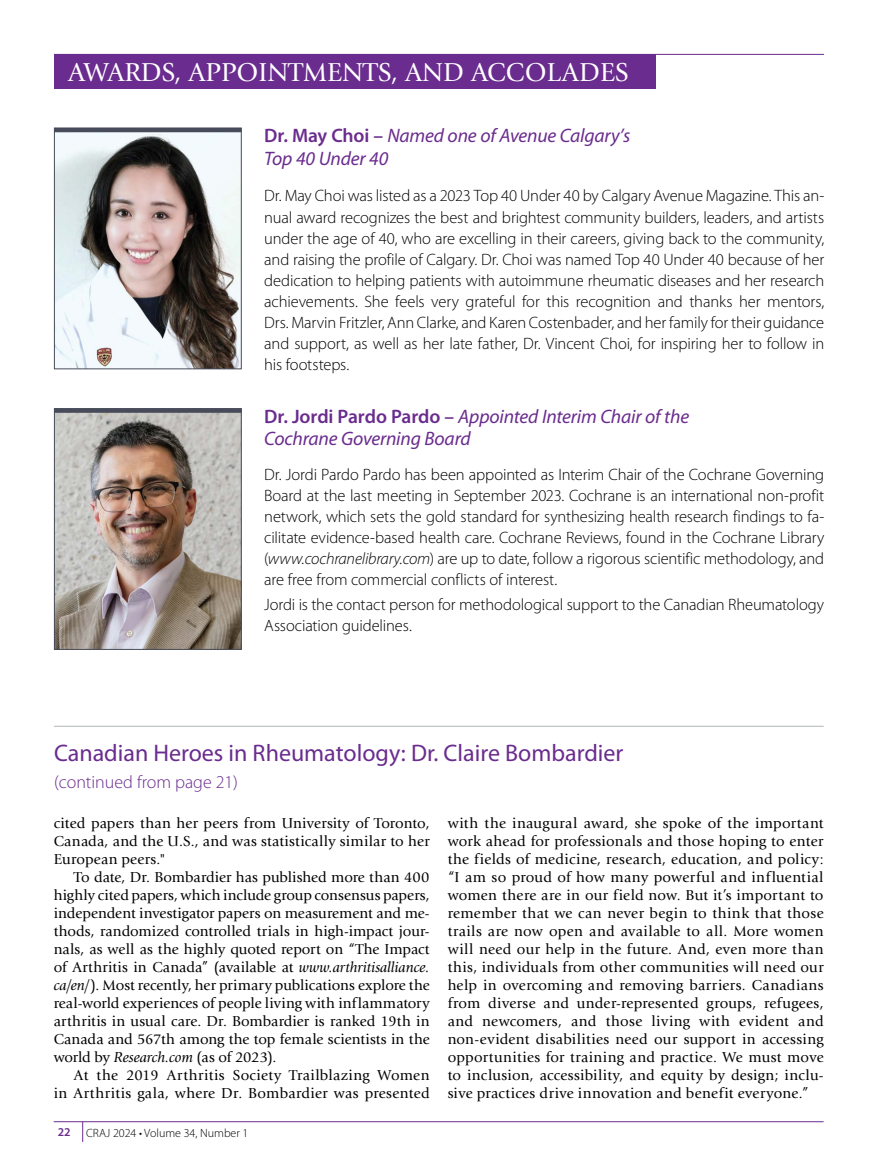
<style>
.page{position:relative;width:878px;height:1175px;background:#fff}
.page>*{position:absolute;margin:0;border:0;box-sizing:border-box;transform-origin:0 0}
.t1{font:27px "Giovanni Std";color:#fff}
.t2{font:24px "Myriad Pro";color:#6a2c8e}
.t3{font:italic 19.5px/22.5px "Myriad Pro";letter-spacing:-.01em;color:#6a2c8e}
.t4{font:300 18px "Myriad Pro";color:#6a2c8e}
.t5{font:300 16.5px/21px "Myriad Pro";letter-spacing:-.01em;color:#000;text-align:justify}
.t6{font:15px/18px "Giovanni Std";letter-spacing:.015em;color:#000;text-align:justify}
.t7{font:300 12px "Myriad Pro";color:#000}
.t8{font:600 12px "Myriad Pro";color:#6a2c8e}
.s1{font-weight:600;font-style:normal}
.s2{font-style:italic}
</style>
<div class="page">
<hr style="left:54px;top:54px;width:770px;height:1px;background:#6a2c8e">
<div style="left:54px;top:54px;width:601px;height:35px;background:#6a2c8e"></div>
<hr style="left:54px;top:1121px;width:769px;height:1px;background:#6a2c8e">
<svg style="left:82px;top:1121px;width:1px;height:21px"></svg>
<hr style="left:54px;top:726px;width:769px;height:1px;background:#b1b5b7">
<img style="left:56px;top:132px;width:184px;height:235px">
<div style="left:54px;top:128px;width:188px;height:241px;border:1px solid #484c5a"></div>
<img style="left:56px;top:413px;width:184px;height:235px">
<div style="left:54px;top:408px;width:188px;height:242px;border:1px solid #484c5a"></div>
<hr style="left:54px;top:128px;width:188px;height:4px;background:#484c5a">
<div style="left:54px;top:408px;width:188px;height:5px;background:#484c5a"></div>
<h1 class="t1" style="left:68px;top:57px;width:562px">AWARDS, APPOINTMENTS, AND ACCOLADES</h1>
<h3 class="t3" style="left:264px;top:125px;width:367px"><span class="s1">Dr. May Choi –</span> Named one of Avenue Calgary’s<br>Top 40 Under 40</h3>
<p class="t5" style="left:264px;top:186px;width:561px">Dr. May Choi was listed as a 2023 Top 40 Under 40 by Calgary Avenue Magazine. This an&shy;nual award recognizes the best and brightest community builders, leaders, and artists under the age of 40, who are excelling in their careers, giving back to the community, and raising the profile of Calgary. Dr. Choi was named Top 40 Under 40 because of her dedication to helping patients with autoimmune rheumatic diseases and her research achievements. She feels very grateful for this recognition and thanks her mentors, Drs. Marvin Fritzler, Ann Clarke, and Karen Costenbader, and her family for their guidance and support, as well as her late father, Dr. Vincent Choi, for inspiring her to follow in his footsteps.</p>
<h3 class="t3" style="left:264px;top:405px;width:426px"><span class="s1">Dr. Jordi Pardo Pardo –</span> Appointed Interim Chair of the<br>Cochrane Governing Board</h3>
<p class="t5" style="left:264px;top:464px;width:561px">Dr. Jordi Pardo Pardo has been appointed as Interim Chair of the Cochrane Governing Board at the last meeting in September 2023. Cochrane is an international non-profit network, which sets the gold standard for synthesizing health research findings to fa&shy;cilitate evidence-based health care. Cochrane Reviews, found in the Cochrane Library (<span class="s2">www.cochranelibrary.com</span>) are up to date, follow a rigorous scientific methodology, and are free from commercial conflicts of interest.</p>
<p class="t5" style="left:264px;top:594px;width:561px">Jordi is the contact person for methodological support to the Canadian Rheumatology<br>Association guidelines.</p>
<h2 class="t2" style="left:54px;top:740px;width:571px">Canadian Heroes in Rheumatology: Dr. Claire Bombardier</h2>
<p class="t4" style="left:54px;top:772px;width:185px">(continued from page 21)</p>
<p class="t6" style="left:54px;top:814px;width:377px">cited papers than her peers from University of Toronto, Canada, and the U.S., and was statistically similar to her European peers."</p>
<p class="t6" style="left:54px;top:868px;width:377px;text-indent:20px">To date, Dr. Bombardier has published more than 400 highly cited papers, which include group consensus papers, independent investigator papers on measurement and me&shy;thods, randomized controlled trials in high-impact jour&shy;nals, as well as the highly quoted report on “The Impact of Arthritis in Canada” (available at <span class="s2">www.arthritisalliance. ca/en/</span>). Most recently, her primary publications explore the real-world experiences of people living with inflammatory arthritis in usual care. Dr. Bombardier is ranked 19th in Canada and 567th among the top female scientists in the world by <span class="s2">Research.com</span> (as of 2023).</p>
<p class="t6" style="left:54px;top:1066px;width:377px;text-align:right">At the 2019 Arthritis Society Trailblazing Women<br>in Arthritis gala, where Dr. Bombardier was presented</p>
<p class="t8" style="left:58px;top:1125px;width:14px">22</p>
<p class="t7" style="left:86px;top:1126px;width:164px">CRAJ 2024 • Volume 34, Number 1</p>
<p class="t6" style="left:447px;top:814px;width:377px">with the inaugural award, she spoke of the important work ahead for professionals and those hoping to enter the fields of medicine, research, education, and policy: “I am so proud of how many powerful and influential women there are in our field now. But it’s important to remember that we can never begin to think that those trails are now open and available to all. More women will need our help in the future. And, even more than this, individuals from other communities will need our help in overcoming and removing barriers. Canadians from diverse and under-represented groups, refugees, and newcomers, and those living with evident and non-evident disabilities need our support in accessing opportunities for training and practice. We must move to inclusion, accessibility, and equity by design; inclu&shy;sive practices drive innovation and benefit everyone.”</p>
</div>
